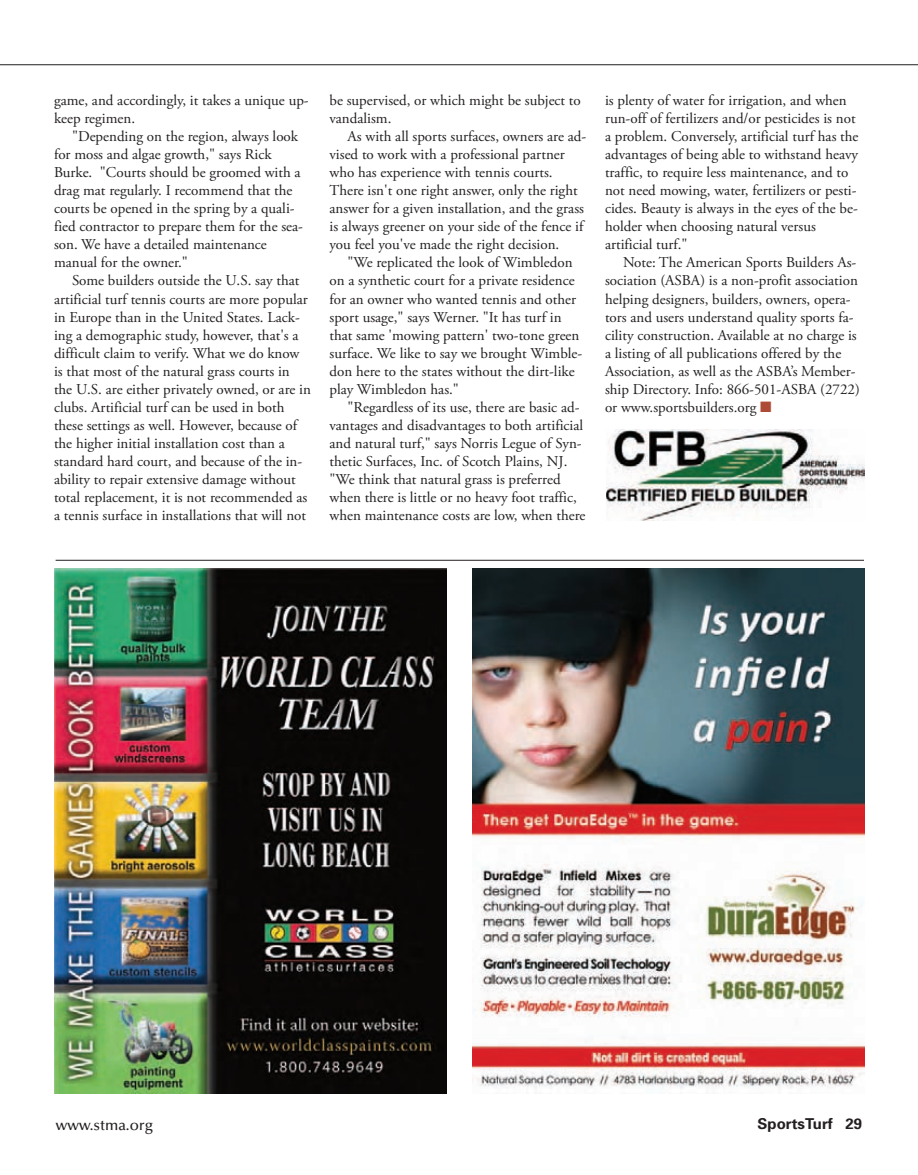
<style>
.page{position:relative;width:918px;height:1175px;background:#fff}
.page>*{position:absolute;margin:0;border:0;box-sizing:border-box;transform-origin:0 0}
.t1{font:15px "Adobe Garamond Pro";color:#231f20}
.t2{font:500 15px "Optima";color:#231f20}
.t3{font:700 15px "Univers";color:#231f20}
.s1{color:#ae4b36}
</style>
<div class="page">
<hr style="left:0;top:64px;width:918px;height:1px;background:#231f20">
<hr style="left:56px;top:560px;width:808px;height:1px;background:#231f20">
<img style="left:606px;top:430px;width:259px;height:90px">
<img style="left:55px;top:568px;width:391px;height:525px">
<img style="left:472px;top:568px;width:392px;height:521px">
<p class="t1" style="left:54px;top:95px;width:256px">game, and accordingly, it takes a unique up-</p>
<p class="t1" style="left:54px;top:113px;width:83px">keep regimen.</p>
<p class="t1" style="left:72px;top:131px;width:228px">"Depending on the region, always look</p>
<p class="t1" style="left:54px;top:149px;width:219px">for moss and algae growth," says Rick</p>
<p class="t1" style="left:54px;top:167px;width:248px">Burke. "Courts should be groomed with a</p>
<p class="t1" style="left:54px;top:185px;width:240px">drag mat regularly. I recommend that the</p>
<p class="t1" style="left:54px;top:203px;width:242px">courts be opened in the spring by a quali-</p>
<p class="t1" style="left:54px;top:221px;width:251px">fied contractor to prepare them for the sea-</p>
<p class="t1" style="left:54px;top:239px;width:214px">son. We have a detailed maintenance</p>
<p class="t1" style="left:54px;top:257px;width:136px">manual for the owner."</p>
<p class="t1" style="left:72px;top:275px;width:229px">Some builders outside the U.S. say that</p>
<p class="t1" style="left:54px;top:293px;width:255px">artificial turf tennis courts are more popular</p>
<p class="t1" style="left:54px;top:311px;width:247px">in Europe than in the United States. Lack-</p>
<p class="t1" style="left:54px;top:329px;width:246px">ing a demographic study, however, that's a</p>
<p class="t1" style="left:54px;top:347px;width:247px">difficult claim to verify. What we do know</p>
<p class="t1" style="left:54px;top:365px;width:237px">is that most of the natural grass courts in</p>
<p class="t1" style="left:54px;top:383px;width:258px">the U.S. are either privately owned, or are in</p>
<p class="t1" style="left:54px;top:401px;width:232px">clubs. Artificial turf can be used in both</p>
<p class="t1" style="left:54px;top:419px;width:245px">these settings as well. However, because of</p>
<p class="t1" style="left:54px;top:437px;width:232px">the higher initial installation cost than a</p>
<p class="t1" style="left:54px;top:455px;width:250px">standard hard court, and because of the in-</p>
<p class="t1" style="left:54px;top:473px;width:243px">ability to repair extensive damage without</p>
<p class="t1" style="left:54px;top:491px;width:255px">total replacement, it is not recommended as</p>
<p class="t1" style="left:54px;top:509px;width:254px">a tennis surface in installations that will not</p>
<p class="t1" style="left:330px;top:95px;width:253px">be supervised, or which might be subject to</p>
<p class="t1" style="left:330px;top:113px;width:63px">vandalism.</p>
<p class="t1" style="left:348px;top:131px;width:240px">As with all sports surfaces, owners are ad-</p>
<p class="t1" style="left:330px;top:149px;width:237px">vised to work with a professional partner</p>
<p class="t1" style="left:330px;top:167px;width:225px">who has experience with tennis courts.</p>
<p class="t1" style="left:330px;top:185px;width:250px">There isn't one right answer, only the right</p>
<p class="t1" style="left:330px;top:203px;width:256px">answer for a given installation, and the grass</p>
<p class="t1" style="left:330px;top:221px;width:255px">is always greener on your side of the fence if</p>
<p class="t1" style="left:330px;top:239px;width:231px">you feel you've made the right decision.</p>
<p class="t1" style="left:348px;top:257px;width:227px">"We replicated the look of Wimbledon</p>
<p class="t1" style="left:330px;top:275px;width:247px">on a synthetic court for a private residence</p>
<p class="t1" style="left:330px;top:293px;width:248px">for an owner who wanted tennis and other</p>
<p class="t1" style="left:330px;top:311px;width:234px">sport usage," says Werner. "It has turf in</p>
<p class="t1" style="left:330px;top:329px;width:251px">that same 'mowing pattern' two-tone green</p>
<p class="t1" style="left:330px;top:347px;width:254px">surface. We like to say we brought Wimble-</p>
<p class="t1" style="left:330px;top:365px;width:247px">don here to the states without the dirt-like</p>
<p class="t1" style="left:330px;top:383px;width:131px">play Wimbledon has."</p>
<p class="t1" style="left:348px;top:401px;width:234px">"Regardless of its use, there are basic ad-</p>
<p class="t1" style="left:330px;top:419px;width:255px">vantages and disadvantages to both artificial</p>
<p class="t1" style="left:330px;top:437px;width:254px">and natural turf," says Norris Legue of Syn-</p>
<p class="t1" style="left:330px;top:455px;width:239px">thetic Surfaces, Inc. of Scotch Plains, NJ.</p>
<p class="t1" style="left:330px;top:473px;width:233px">"We think that natural grass is preferred</p>
<p class="t1" style="left:330px;top:491px;width:249px">when there is little or no heavy foot traffic,</p>
<p class="t1" style="left:330px;top:509px;width:258px">when maintenance costs are low, when there</p>
<p class="t1" style="left:605px;top:95px;width:243px">is plenty of water for irrigation, and when</p>
<p class="t1" style="left:605px;top:113px;width:252px">run-off of fertilizers and/or pesticides is not</p>
<p class="t1" style="left:605px;top:131px;width:255px">a problem. Conversely, artificial turf has the</p>
<p class="t1" style="left:605px;top:149px;width:255px">advantages of being able to withstand heavy</p>
<p class="t1" style="left:605px;top:167px;width:245px">traffic, to require less maintenance, and to</p>
<p class="t1" style="left:605px;top:185px;width:253px">not need mowing, water, fertilizers or pesti-</p>
<p class="t1" style="left:605px;top:203px;width:254px">cides. Beauty is always in the eyes of the be-</p>
<p class="t1" style="left:605px;top:221px;width:212px">holder when choosing natural versus</p>
<p class="t1" style="left:605px;top:239px;width:84px">artificial turf."</p>
<p class="t1" style="left:623px;top:257px;width:235px">Note: The American Sports Builders As-</p>
<p class="t1" style="left:605px;top:275px;width:254px">sociation (ASBA) is a non-profit association</p>
<p class="t1" style="left:605px;top:293px;width:247px">helping designers, builders, owners, opera-</p>
<p class="t1" style="left:605px;top:311px;width:250px">tors and users understand quality sports fa-</p>
<p class="t1" style="left:605px;top:329px;width:253px">cility construction. Available at no charge is</p>
<p class="t1" style="left:605px;top:347px;width:238px">a listing of all publications offered by the</p>
<p class="t1" style="left:605px;top:365px;width:252px">Association, as well as the ASBA’s Member-</p>
<p class="t1" style="left:605px;top:383px;width:256px">ship Directory. Info: 866-501-ASBA (2722)</p>
<p class="t1" style="left:605px;top:401px;width:168px">or www.sportsbuilders.org <span class="s1">■</span></p>
<p class="t2" style="left:56px;top:1118px;width:99px">www.stma.org</p>
<p class="t3" style="left:758px;top:1118px;width:106px">SportsTurf 29</p>
</div>
